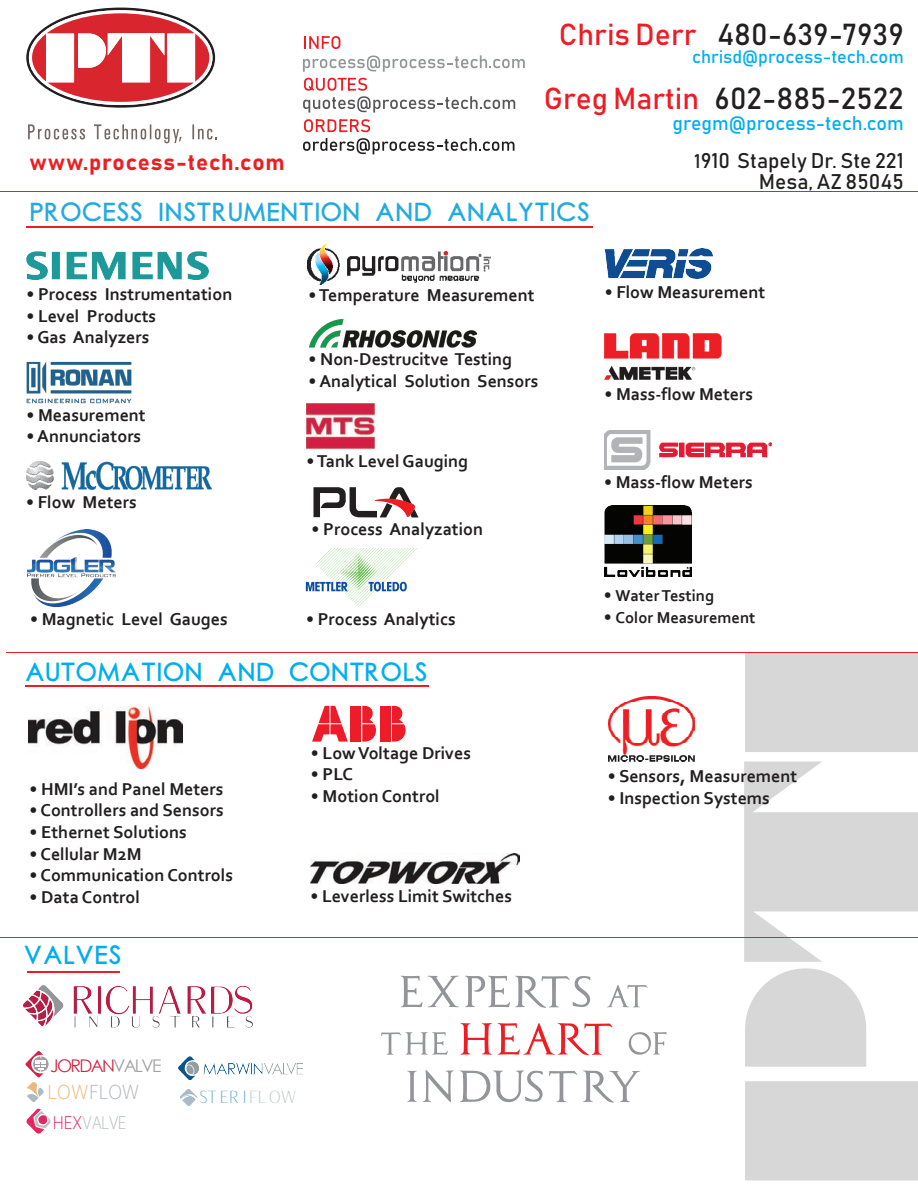
<style>
.page{position:relative;width:918px;height:1188px;background:#fff}
.page>*{position:absolute;margin:0;border:0;box-sizing:border-box;transform-origin:0 0}
.t1{font:30px "Bahnschrift";color:#231f20}
.t2{font:27px "Chub Gothic";letter-spacing:.035em;color:#24aae1}
.t3{font:27px "Chub Gothic";letter-spacing:.035em;color:#00aeef}
.t4{font:22.5px "Bahnschrift";letter-spacing:.04em;color:#ee1d23}
.t5{font:21px/21px "Bahnschrift";color:#231f20;text-align:right}
.t6{font:300 20.7px "Akagi Pro";letter-spacing:.01em;color:#b1b9be}
.t7{font:19.5px "Bahnschrift";color:#00aeef}
.t8{font:300 18.75px "Akagi Pro";color:#b7c1c4;scale:.95 1}
.t9{font:700 18px "Corbel";color:#231f20}
.t10{font:18px "Bahnschrift";color:#00aeef}
.t11{font:17.55px "Haboro Contrast Nor Thi";color:#76b2ce}
.t12{font:17.4px "Century Gothic";letter-spacing:-.09em;color:#d12446}
.t13{font:700 16.5px "Corbel";color:#231f20}
.s1{color:#ee1d23}
.s2{font-size:19.5px}
.s3{font-size:18px}
.s4{color:#a1a0a0}
.s5{color:#efb780}
.s6{color:#e72560}
.s7{color:#c2cacb}
</style>
<div class="page">
<div style="left:745px;top:1081px;width:173px;height:99px;background:#d8d7d7"></div>
<svg style="left:745px;top:968px;width:121px;height:99px;background:#dddcdc"></svg>
<svg style="left:744px;top:761px;width:174px;height:201px"></svg>
<div style="left:745px;top:653px;width:173px;height:99px;background:#d8d7d7"></div>
<svg style="left:401px;top:976px;width:58px;height:31px"></svg>
<svg style="left:465px;top:976px;width:125px;height:32px"></svg>
<svg style="left:607px;top:985px;width:41px;height:22px"></svg>
<svg style="left:381px;top:1032px;width:67px;height:23px"></svg>
<svg style="left:461px;top:1023px;width:31px;height:32px"></svg>
<svg style="left:498px;top:1023px;width:114px;height:32px"></svg>
<svg style="left:629px;top:1032px;width:37px;height:23px"></svg>
<svg style="left:407px;top:1071px;width:10px;height:31px"></svg>
<svg style="left:423px;top:1070px;width:31px;height:32px"></svg>
<svg style="left:460px;top:1070px;width:83px;height:32px"></svg>
<svg style="left:549px;top:1071px;width:28px;height:31px"></svg>
<svg style="left:583px;top:1071px;width:57px;height:32px"></svg>
<svg style="left:26px;top:8px;width:189px;height:100px"></svg>
<svg style="left:28px;top:124px;width:57px;height:16px"></svg>
<svg style="left:94px;top:124px;width:88px;height:19px"></svg>
<svg style="left:192px;top:124px;width:25px;height:16px"></svg>
<svg style="left:304px;top:36px;width:36px;height:13px"></svg>
<svg style="left:303px;top:55px;width:222px;height:17px"></svg>
<svg style="left:303px;top:78px;width:212px;height:35px"></svg>
<svg style="left:304px;top:119px;width:66px;height:13px"></svg>
<svg style="left:303px;top:138px;width:212px;height:16px"></svg>
<img style="left:24px;top:985px;width:229px;height:43px">
<svg style="left:25px;top:1051px;width:24px;height:51px"></svg>
<svg style="left:26px;top:1109px;width:24px;height:25px"></svg>
<img style="left:179px;top:1057px;width:124px;height:23px">
<svg style="left:180px;top:1089px;width:18px;height:17px"></svg>
<hr style="left:26px;top:226px;width:566px;height:2px;background:#ee1d23">
<hr style="left:26px;top:686px;width:403px;height:1px;background:#ee1d23">
<hr style="left:27px;top:971px;width:93px;height:1px;background:#ee1d23">
<hr style="left:0;top:192px;width:918px;height:1px;background:#ee1d23">
<hr style="left:7px;top:652px;width:911px;height:1px;background:#ee1d23">
<hr style="left:0;top:937px;width:917px;height:1px;background:#ee1d23">
<img style="left:308px;top:244px;width:182px;height:40px">
<div style="left:380px;top:706px;width:11px;height:17px;background:#ee1c28"></div>
<div style="left:380px;top:724px;width:11px;height:18px;background:#ee1c28"></div>
<svg style="left:392px;top:706px;width:14px;height:36px"></svg>
<svg style="left:312px;top:706px;width:36px;height:36px"></svg>
<div style="left:351px;top:706px;width:10px;height:17px;background:#ee1c28"></div>
<div style="left:351px;top:724px;width:10px;height:18px;background:#ee1c28"></div>
<svg style="left:362px;top:706px;width:14px;height:36px"></svg>
<img style="left:309px;top:319px;width:168px;height:29px">
<img style="left:310px;top:854px;width:209px;height:29px">
<img style="left:29px;top:706px;width:154px;height:63px">
<img style="left:26px;top:361px;width:106px;height:43px">
<img style="left:26px;top:251px;width:183px;height:29px">
<img style="left:27px;top:462px;width:184px;height:28px">
<img style="left:604px;top:334px;width:118px;height:46px">
<img style="left:307px;top:403px;width:67px;height:46px">
<img style="left:604px;top:248px;width:109px;height:31px">
<img style="left:605px;top:430px;width:166px;height:39px">
<img style="left:28px;top:530px;width:88px;height:76px">
<svg style="left:306px;top:487px;width:113px;height:120px"></svg>
<img style="left:608px;top:696px;width:87px;height:66px">
<img style="left:605px;top:506px;width:86px;height:70px">
<p class="t4" style="left:29px;top:147px;width:257px">www.process-tech.com</p>
<h1 class="t1" style="left:559px;top:15px;width:346px"><span class="s1">Chris Derr</span> 480-639-7939</h1>
<p class="t10" style="left:692px;top:45px;width:213px">chrisd@process-tech.com</p>
<h1 class="t1" style="left:544px;top:80px;width:361px"><span class="s1">Greg Martin</span> 602-885-2522</h1>
<p class="t7" style="left:673px;top:111px;width:233px">gregm@process-tech.com</p>
<p class="t5" style="left:694px;top:149px;width:211px"><span class="s2">1</span>910 Stapely Dr. Ste 221<br>Mesa, AZ 85045</p>
<h2 class="t2" style="left:30px;top:196px;width:561px">PROCESS INSTRUMENTION AND ANALYTICS</h2>
<p class="t9" style="left:26px;top:283px;width:208px">• Process Instrumentation</p>
<p class="t9" style="left:26px;top:305px;width:131px">• Level Products</p>
<p class="t9" style="left:26px;top:326px;width:125px">• Gas Analyzers</p>
<p class="t9" style="left:26px;top:403px;width:121px">• Measurement</p>
<p class="t9" style="left:26px;top:425px;width:116px">• Annunciators</p>
<p class="t9" style="left:26px;top:491px;width:112px">• Flow Meters</p>
<p class="t9" style="left:30px;top:608px;width:199px">• Magnetic Level Gauges</p>
<p class="t9" style="left:309px;top:283px;width:228px">• Temperature Measurement</p>
<p class="t9" style="left:309px;top:348px;width:205px">• Non-Destrucitve Testing</p>
<p class="t9" style="left:309px;top:370px;width:231px">• Analytical Solution Sensors</p>
<p class="t9" style="left:307px;top:450px;width:163px">• Tank Level Gauging</p>
<p class="t9" style="left:312px;top:518px;width:173px">• Process Analyzation</p>
<p class="t9" style="left:306px;top:608px;width:151px">• Process Analytics</p>
<h2 class="t3" style="left:26px;top:656px;width:403px">AUTOMATION AND CONTROLS</h2>
<p class="t9" style="left:605px;top:281px;width:162px">• Flow Measurement</p>
<p class="t9" style="left:604px;top:382px;width:150px">• Mass-flow Meters</p>
<p class="t9" style="left:604px;top:470px;width:150px">• Mass-flow Meters</p>
<p class="t13" style="left:604px;top:585px;width:112px"><span class="s3">•</span> Water Testing</p>
<p class="t13" style="left:604px;top:607px;width:153px"><span class="s3">•</span> Color Measurement</p>
<p class="t9" style="left:30px;top:778px;width:195px">• HMI’s and Panel Meters</p>
<p class="t9" style="left:30px;top:799px;width:196px">• Controllers and Sensors</p>
<p class="t9" style="left:30px;top:821px;width:159px">• Ethernet Solutions</p>
<p class="t9" style="left:30px;top:843px;width:114px">• Cellular M2M</p>
<p class="t9" style="left:30px;top:864px;width:205px">• Communication Controls</p>
<p class="t9" style="left:30px;top:886px;width:112px">• Data Control</p>
<h2 class="t3" style="left:24px;top:939px;width:99px">VALVES</h2>
<p class="t9" style="left:311px;top:742px;width:162px">• Low Voltage Drives</p>
<p class="t9" style="left:311px;top:763px;width:43px">• PLC</p>
<p class="t9" style="left:311px;top:785px;width:130px">• Motion Control</p>
<p class="t9" style="left:310px;top:885px;width:203px">• Leverless Limit Switches</p>
<p class="t9" style="left:608px;top:765px;width:191px">• Sensors, Measurement</p>
<p class="t9" style="left:608px;top:787px;width:164px">• Inspection Systems</p>
<p class="t12" style="left:50px;top:1053px;width:113px">JORDAN<span class="s4">VALVE</span></p>
<p class="t6" style="left:48px;top:1079px;width:93px"><span class="s5">LOW</span>FLOW</p>
<p class="t8" style="left:53px;top:1111px;width:79px"><span class="s6">HEX</span>VALVE</p>
<p class="t11" style="left:199px;top:1086px;width:99px">ST ER I<span class="s7">FLOW</span></p>
</div>
